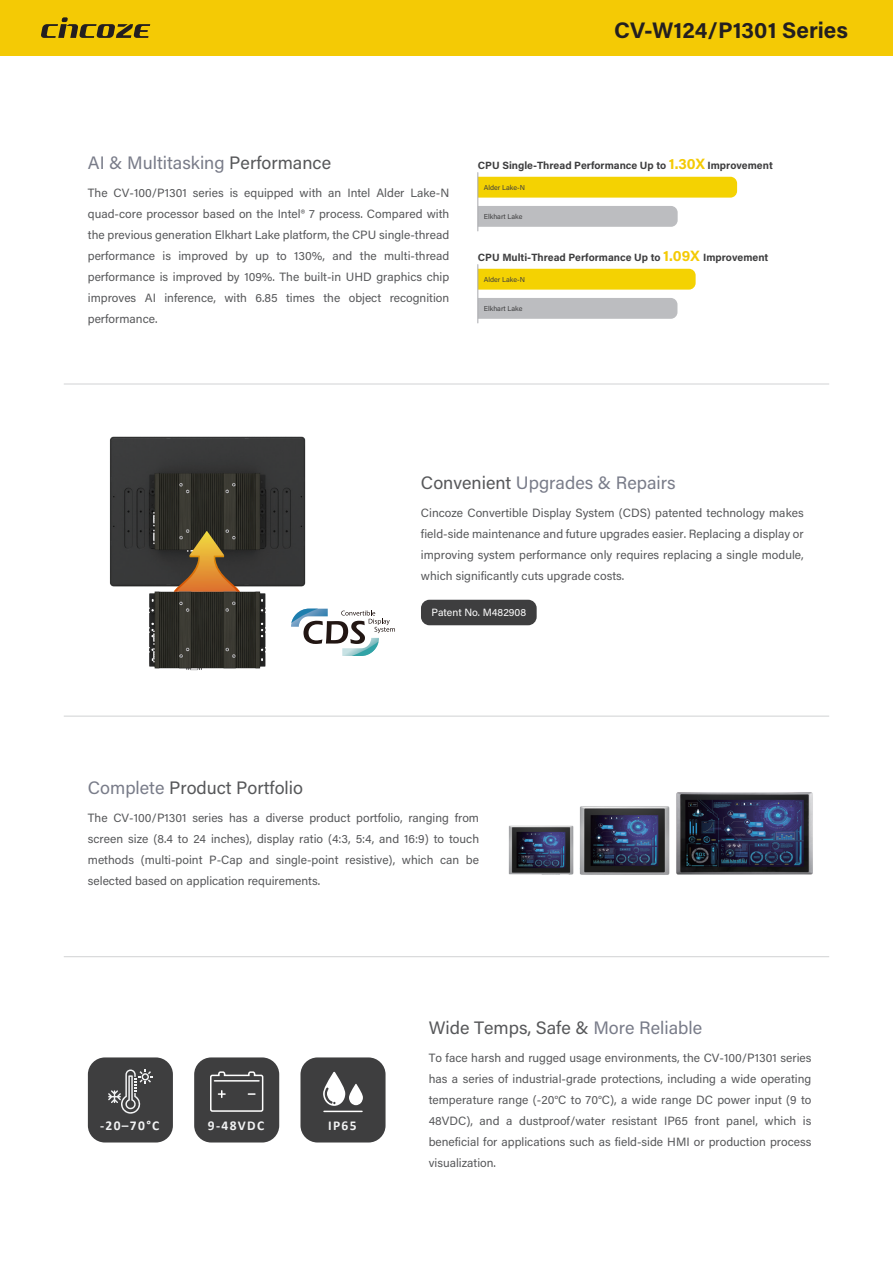
<style>
.page{position:relative;width:893px;height:1263px;background:#fff}
.page>*{position:absolute;margin:0;border:0;box-sizing:border-box;transform-origin:0 0}
.t1{font:700 22.5px "Acumin Pro";color:#231f20}
.t2{font:18px "Acumin Pro";color:#797c89}
.t3{font:18px "Acumin Pro";color:#57585a}
.t4{font:700 13.5px "Calibri";letter-spacing:.1em;color:#f2f3f4}
.t5{font:12px/21px "Acumin Pro";color:#57585a;text-align:justify}
.t6{font:700 10.5px "Acumin Pro";color:#3e3e3f}
.t7{font:10.5px "Acumin Pro";color:#fff}
.t8{font:7.05px "Acumin Pro";color:#3e3e3f}
.s1{color:#57585a}
.s2{font-size:15px;color:#f4ca05}
.s3{color:#797c89}
</style>
<div class="page">
<div style="left:0;top:0;width:893px;height:55px;background:#f4ca05"></div>
<svg style="left:41px;top:17px;width:109px;height:21px"></svg>
<div style="left:421px;top:600px;width:116px;height:25px;background:#3e3e3f;border-radius:9px"></div>
<img style="left:676px;top:792px;width:137px;height:83px">
<img style="left:508px;top:825px;width:66px;height:50px">
<img style="left:579px;top:806px;width:91px;height:69px">
<hr style="left:64px;top:956px;width:765px;height:1px;background:#d1d2d4">
<div style="left:88px;top:1057px;width:85px;height:85px;background:#3e3e3f;border-radius:17px"></div>
<svg style="left:108px;top:1069px;width:45px;height:45px"></svg>
<div style="left:300px;top:1057px;width:86px;height:85px;background:#3e3e3f;border-radius:17px"></div>
<div style="left:194px;top:1057px;width:85px;height:85px;background:#3e3e3f;border-radius:17px"></div>
<svg style="left:210px;top:1071px;width:54px;height:41px"></svg>
<svg style="left:323px;top:1071px;width:40px;height:35px"></svg>
<hr style="left:324px;top:1111px;width:38px;height:1px;background:#fff">
<hr style="left:64px;top:384px;width:765px;height:1px;background:#d1d2d4">
<hr style="left:64px;top:716px;width:765px;height:1px;background:#d1d2d4">
<img style="left:109px;top:436px;width:197px;height:93px">
<img style="left:64px;top:529px;width:322px;height:188px">
<svg style="left:291px;top:609px;width:104px;height:47px"></svg>
<div style="left:479px;top:177px;width:258px;height:21px;background:#f4d202"></div>
<div style="left:479px;top:206px;width:199px;height:21px;background:#bcbdc0"></div>
<div style="left:479px;top:269px;width:217px;height:21px;background:#f4d202"></div>
<div style="left:479px;top:298px;width:198px;height:21px;background:#bcbdc0"></div>
<hr style="left:478px;top:173px;width:1px;height:58px;background:#a8a9ad">
<hr style="left:478px;top:265px;width:1px;height:58px;background:#a8a9ad">
<h1 class="t1" style="left:614px;top:14px;width:236px">CV-W124/P1301 Series</h1>
<h2 class="t2" style="left:88px;top:150px;width:245px">AI &amp; Multitasking <span class="s1">Performance</span></h2>
<p class="t5" style="left:88px;top:182px;width:363px">The CV-100/P1301 series is equipped with an Intel Alder Lake-N quad-core processor based on the Intel® 7 process. Compared with the previous generation Elkhart Lake platform, the CPU single-thread performance is improved by up to 130%, and the multi-thread performance is improved by 109%. The built-in UHD graphics chip improves AI inference, with 6.85 times the object recognition performance.</p>
<p class="t6" style="left:478px;top:158px;width:296px">CPU Single-Thread Performance Up to <span class="s2">1.30X</span> Improvement</p>
<p class="t8" style="left:484px;top:183px;width:43px">Alder Lake-N</p>
<p class="t8" style="left:484px;top:212px;width:40px">Elkhart Lake</p>
<p class="t6" style="left:478px;top:250px;width:292px">CPU Multi-Thread Performance Up to <span class="s2">1.09X</span> Improvement</p>
<p class="t8" style="left:484px;top:275px;width:43px">Alder Lake-N</p>
<p class="t8" style="left:484px;top:304px;width:40px">Elkhart Lake</p>
<h2 class="t2" style="left:421px;top:470px;width:256px"><span class="s1">Convenient</span> Upgrades &amp; Repairs</h2>
<p class="t5" style="left:421px;top:501px;width:384px">Cincoze Convertible Display System (CDS) patented technology makes field-side maintenance and future upgrades easier. Replacing a display or improving system performance only requires replacing a single module, which significantly cuts upgrade costs.</p>
<p class="t7" style="left:431px;top:605px;width:96px">Patent No. M482908</p>
<h2 class="t3" style="left:88px;top:775px;width:217px"><span class="s3">Complete</span> Product Portfolio</h2>
<p class="t5" style="left:88px;top:806px;width:393px">The CV-100/P1301 series has a diverse product portfolio, ranging from screen size (8.4 to 24 inches), display ratio (4:3, 5:4, and 16:9) to touch methods (multi-point P-Cap and single-point resistive), which can be selected based on application requirements.</p>
<p class="t4" style="left:100px;top:1116px;width:61px">-20–70°C</p>
<p class="t4" style="left:208px;top:1116px;width:58px">9-48VDC</p>
<p class="t4" style="left:328px;top:1116px;width:30px">IP65</p>
<h2 class="t3" style="left:429px;top:1015px;width:275px">Wide Temps, Safe &amp; <span class="s3">More Reliable</span></h2>
<p class="t5" style="left:429px;top:1047px;width:384px">To face harsh and rugged usage environments, the CV-100/P1301 series has a series of industrial-grade protections, including a wide operating temperature range (-20°C to 70°C), a wide range DC power input (9 to 48VDC), and a dustproof/water resistant IP65 front panel, which is beneficial for applications such as field-side HMI or production process visualization.</p>
</div>
